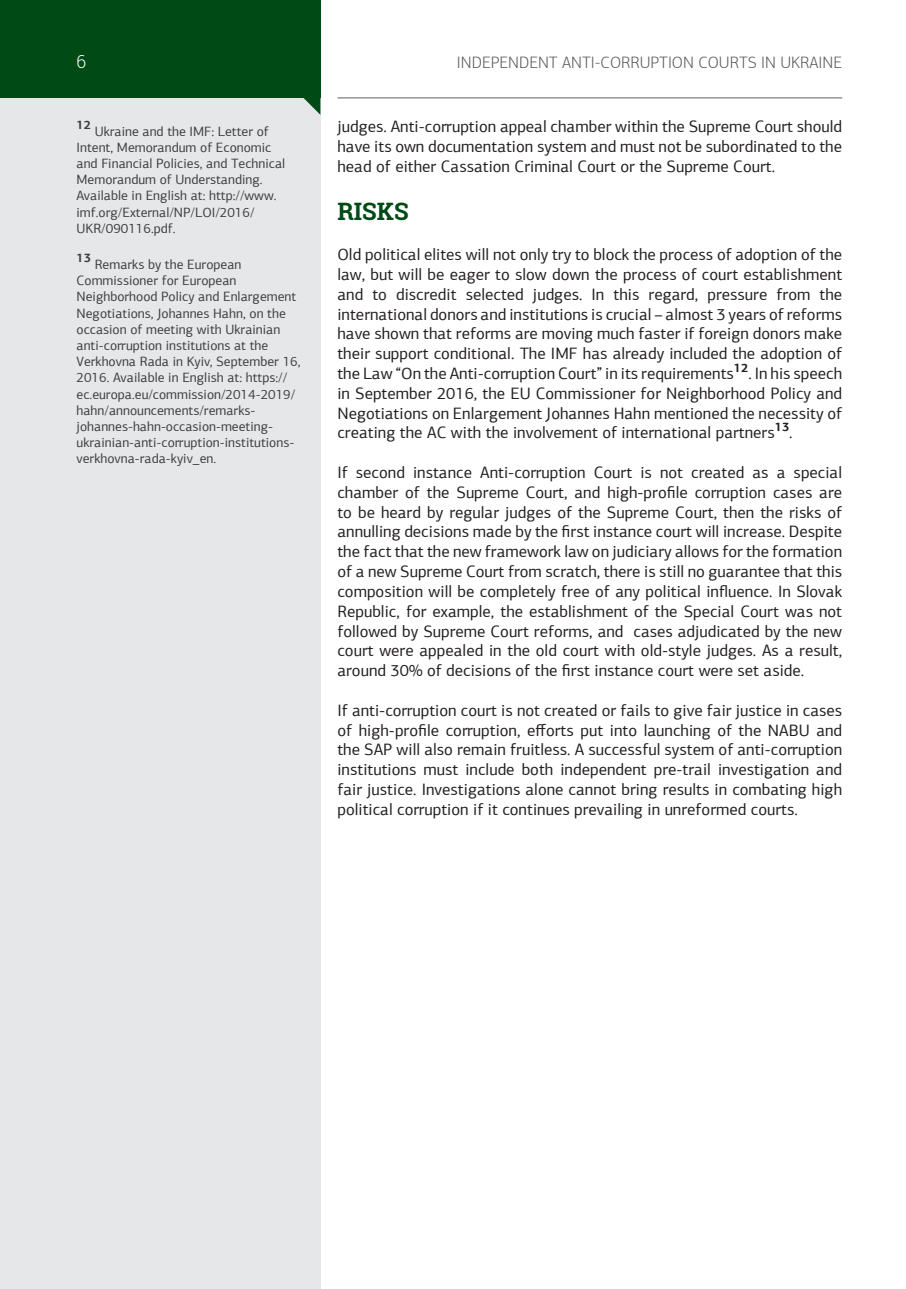
<style>
.page{position:relative;width:906px;height:1289px;background:#fff}
.page>*{position:absolute;margin:0;border:0;box-sizing:border-box;transform-origin:0 0}
.t1{font:700 24px "Roboto Slab";color:#004a15}
.t2{font:300 18px "Roboto Slab";color:#fff}
.t3{font:16.5px/19.8px "PF Agora Sans Pro";color:#231f20;text-align:justify}
.t4{font:300 16.5px "PF Agora Sans Pro";color:#57585a}
.t5{font:13.5px/16.2px "PF Agora Sans Pro";color:#3e3e3f}
.t6{font:700 12.3px "PF Agora Sans Pro";color:#3e3e3f}
</style>
<div class="page">
<div style="left:0;top:0;width:320px;height:1288px;background:#e6e7e9"></div>
<div style="left:0;top:0;width:320px;height:98px;background:#004a15"></div>
<hr style="left:337px;top:97px;width:505px;height:2px;background:#939598">
<svg style="left:303px;top:98px;width:17px;height:17px"></svg>
<p class="t2" style="left:77px;top:49px;width:11px">6</p>
<p class="t4" style="left:457px;top:53px;width:387px">INDEPENDENT ANTI-CORRUPTION COURTS IN UKRAINE</p>
<p class="t6" style="left:77px;top:117px;width:16px">12</p>
<p class="t5" style="left:77px;top:123px;width:210px;text-indent:18px">Ukraine and the IMF: Letter of<br>Intent, Memorandum of Economic and Financial Policies, and Technical<br>Memorandum of Understanding.<br>Available in English at: http://www. imf.org/External/NP/LOI/2016/<br>UKR/090116.pdf.</p>
<p class="t6" style="left:77px;top:250px;width:16px">13</p>
<p class="t5" style="left:77px;top:256px;width:225px;text-indent:18px">Remarks by the European Commissioner for European Neighborhood Policy and Enlargement Negotiations, Johannes Hahn, on the occasion of meeting with Ukrainian anti-corruption institutions at the Verkhovna Rada in Kyiv, September 16, 2016. Available in English at: https:// ec.europa.eu/commission/2014-2019/ hahn/announcements/remarks&shy;johannes-hahn-occasion-meeting&shy;ukrainian-anti-corruption-institutions&shy;verkhovna-rada-kyiv_en.</p>
<p class="t3" style="left:337px;top:117px;width:506px">judges. Anti-corruption appeal chamber within the Supreme Court should have its own documentation system and must not be subordinated to the head of either Cassation Criminal Court or the Supreme Court.</p>
<p class="t1" style="left:337px;top:195px;width:73px">RISKS</p>
<p class="t3" style="left:337px;top:244px;width:506px">Old political elites will not only try to block the process of adoption of the law, but will be eager to slow down the process of court establishment and to discredit selected judges. In this regard, pressure from the international donors and institutions is crucial – almost 3 years of reforms have shown that reforms are moving much faster if foreign donors make their support conditional. The IMF has already included the adoption of the Law “On the Anti-corruption Court” in its requirements<sup>12</sup>. In his speech in September 2016, the EU Commissioner for Neighborhood Policy and Negotiations on Enlargement Johannes Hahn mentioned the necessity of creating the AC with the involvement of international partners<sup>13</sup>.</p>
<p class="t3" style="left:337px;top:462px;width:506px">If second instance Anti-corruption Court is not created as a special chamber of the Supreme Court, and high-profile corruption cases are to be heard by regular judges of the Supreme Court, then the risks of annulling decisions made by the first instance court will increase. Despite the fact that the new framework law on judiciary allows for the formation of a new Supreme Court from scratch, there is still no guarantee that this composition will be completely free of any political influence. In Slovak Republic, for example, the establishment of the Special Court was not followed by Supreme Court reforms, and cases adjudicated by the new court were appealed in the old court with old-style judges. As a result, around 30% of decisions of the first instance court were set aside.</p>
<p class="t3" style="left:337px;top:700px;width:506px">If anti-corruption court is not created or fails to give fair justice in cases of high-profile corruption, efforts put into launching of the NABU and the SAP will also remain fruitless. A successful system of anti-corruption institutions must include both independent pre-trail investigation and fair justice. Investigations alone cannot bring results in combating high political corruption if it continues prevailing in unreformed courts.</p>
</div>
